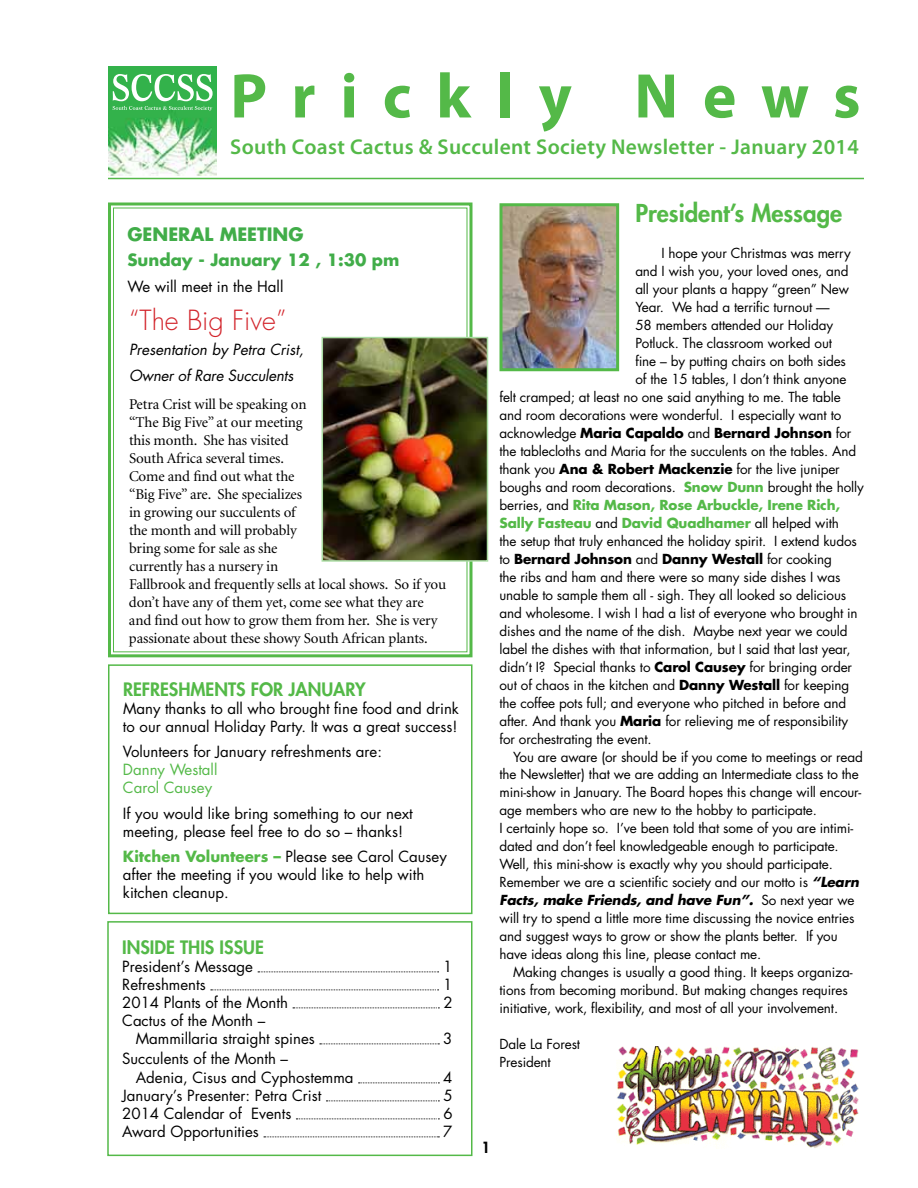
<style>
.page{position:relative;width:918px;height:1188px;background:#fff}
.page>*{position:absolute;margin:0;border:0;box-sizing:border-box;transform-origin:0 0}
.t1{font:700 63.6px "Myriad Pro";letter-spacing:.39em;color:#54b948}
.t2{font:300 27px "Futura";color:#d2232a}
.t3{font:800 24px "Futura";color:#54b948}
.t4{font:600 21.45px "Myriad Pro";letter-spacing:.015em;color:#54b948}
.t5{font:800 18px "Futura";color:#54b948}
.t6{font:700 18px "Futura";color:#41ad49}
.t7{font:700 16.5px "Futura";color:#41ad49}
.t8{font:15px/18px "Futura";color:#000}
.t9{font:15px/18px "Minion";letter-spacing:-.01em;color:#000}
.t10{font:italic 15px/25.5px "Futura";color:#000}
.t11{font:15px/18px "Futura";color:#54b948}
.t12{font:800 15px "Futura";color:#000}
.t13{font:13.5px/18px "Futura";letter-spacing:-.01em;color:#000}
.t14{font:700 13.5px "Futura";letter-spacing:-.01em;color:#54b948}
.t15{font:700 13.5px "Futura";letter-spacing:-.01em;color:#000}
.t16{font:italic 700 13.5px "Futura";letter-spacing:-.01em;color:#000}
.s1{font-weight:700;color:#54b948}
.s2{font-weight:400}
.s3{font-weight:700}
.s4{font-weight:400;color:#000}
.s5{font-weight:700;font-style:italic}
.s6{font-weight:400;font-style:normal}
</style>
<div class="page">
<hr style="left:108px;top:178px;width:756px;height:1px;background:#54b948">
<img style="left:504px;top:207px;width:111px;height:160px">
<div style="left:500px;top:203px;width:119px;height:168px;border:3px solid #54b948"></div>
<svg style="left:258px;top:972px;width:181px;height:1px"></svg>
<svg style="left:211px;top:990px;width:228px;height:1px"></svg>
<svg style="left:293px;top:1008px;width:146px;height:1px"></svg>
<svg style="left:320px;top:1044px;width:119px;height:1px"></svg>
<svg style="left:359px;top:1083px;width:80px;height:1px"></svg>
<svg style="left:326px;top:1101px;width:113px;height:1px"></svg>
<svg style="left:296px;top:1119px;width:143px;height:1px"></svg>
<svg style="left:264px;top:1137px;width:175px;height:1px"></svg>
<div style="left:107px;top:921px;width:365px;height:235px;border:2px solid #54b948"></div>
<img style="left:108px;top:67px;width:109px;height:109px">
<img style="left:616px;top:1047px;width:243px;height:101px">
<svg style="left:108px;top:202px;width:366px;height:456px"></svg>
<div style="left:108px;top:664px;width:364px;height:250px;border:2px solid #54b948"></div>
<img style="left:325px;top:340px;width:160px;height:219px">
<div style="left:322px;top:337px;width:166px;height:225px;border:2px solid #aadca3"></div>
<h1 class="t1" style="left:230px;top:55px;width:632px">Prickly News</h1>
<h3 class="t4" style="left:230px;top:133px;width:630px">South Coast Cactus &amp; Succulent Society Newsletter - January 2014</h3>
<h3 class="t6" style="left:128px;top:222px;width:175px">General Meeting</h3>
<p class="t7" style="left:128px;top:249px;width:274px">Sunday - January 12 , 1:30 pm</p>
<p class="t8" style="left:128px;top:277px;width:157px">We will meet in the Hall</p>
<h2 class="t2" style="left:129px;top:303px;width:159px">“The Big Five”</h2>
<p class="t10" style="left:129px;top:337px;width:176px">Presentation by Petra Crist,<br>Owner of Rare Succulents</p>
<p class="t9" style="left:129px;top:395px;width:319px">Petra Crist will be speaking on<br>“The Big Five” at our meeting<br>this month. She has visited<br>South Africa several times.<br>Come and find out what the<br>“Big Five” are. She specializes<br>in growing our succulents of<br>the month and will probably<br>bring some for sale as she<br>currently has a nursery in<br>Fallbrook and frequently sells at local shows. So if you don’t have any of them yet, come see what they are and find out how to grow them from her. She is very passionate about these showy South African plants.</p>
<h3 class="t5" style="left:123px;top:677px;width:244px">REFRESHMENTS FOR JANUARY</h3>
<p class="t8" style="left:123px;top:699px;width:338px">Many thanks to all who brought fine food and drink to our annual Holiday Party. It was a great success!</p>
<p class="t8" style="left:123px;top:743px;width:261px">Volunteers for January refreshments are:</p>
<p class="t11" style="left:123px;top:761px;width:96px">Danny Westall<br>Carol Causey</p>
<p class="t8" style="left:123px;top:804px;width:291px">If you would like bring something to our next meeting, please feel free to do so – thanks!</p>
<p class="t8" style="left:123px;top:848px;width:325px"><span class="s1">Kitchen Volunteers –</span> Please see Carol Causey after the meeting if you would like to help with kitchen cleanup.</p>
<h3 class="t5" style="left:122px;top:936px;width:143px">INSIDE THIS ISSUE</h3>
<p class="t8" style="left:122px;top:958px;width:132px">President’s Message</p>
<p class="t8" style="left:443px;top:958px;width:11px">1</p>
<p class="t8" style="left:122px;top:976px;width:85px">Refreshments</p>
<p class="t8" style="left:443px;top:976px;width:11px">1</p>
<p class="t8" style="left:122px;top:994px;width:167px">2014 Plants of the Month</p>
<p class="t8" style="left:443px;top:994px;width:11px">2</p>
<p class="t8" style="left:136px;top:1012px;width:181px;text-indent:-14px">Cactus of the Month –<br>Mammillaria straight spines</p>
<p class="t8" style="left:443px;top:1030px;width:11px">3</p>
<p class="t8" style="left:136px;top:1048px;width:219px;line-height:19.5px;text-indent:-14px">Succulents of the Month –<br>Adenia, Cisus and Cyphostemma</p>
<p class="t8" style="left:443px;top:1069px;width:11px">4</p>
<p class="t8" style="left:122px;top:1087px;width:201px">January’s Presenter: Petra Crist</p>
<p class="t8" style="left:443px;top:1087px;width:11px">5</p>
<p class="t8" style="left:122px;top:1105px;width:171px">2014 Calendar of Events</p>
<p class="t8" style="left:443px;top:1105px;width:11px">6</p>
<p class="t8" style="left:122px;top:1123px;width:138px">Award Opportunities</p>
<p class="t8" style="left:443px;top:1123px;width:11px">7</p>
<h3 class="t3" style="left:635px;top:197px;width:208px">PRESIDENT’S MESSAGE</h3>
<p class="t13" style="left:662px;top:243px;width:191px">I hope your Christmas was merry</p>
<p class="t13" style="left:635px;top:261px;width:215px">and I wish you, your loved ones, and</p>
<p class="t13" style="left:635px;top:279px;width:215px">all your plants a happy “green” New</p>
<p class="t13" style="left:635px;top:297px;width:196px">Year. We had a terrific turnout —</p>
<p class="t13" style="left:635px;top:315px;width:199px">58 members attended our Holiday</p>
<p class="t13" style="left:635px;top:333px;width:198px">Potluck. The classroom worked out</p>
<p class="t13" style="left:635px;top:351px;width:212px">fine – by putting chairs on both sides</p>
<p class="t13" style="left:635px;top:369px;width:213px">of the 15 tables, I don’t think anyone</p>
<p class="t13" style="left:500px;top:387px;width:343px">felt cramped; at least no one said anything to me. The table</p>
<p class="t13" style="left:500px;top:405px;width:343px">and room decorations were wonderful. I especially want to</p>
<p class="t15" style="left:500px;top:423px;width:353px"><span class="s2">acknowledge</span> Maria Capaldo <span class="s2">and</span> Bernard Johnson <span class="s2">for</span></p>
<p class="t13" style="left:500px;top:441px;width:358px">the tablecloths and Maria for the succulents on the tables. And</p>
<p class="t13" style="left:500px;top:459px;width:342px">thank you <span class="s3">Ana &amp; Robert Mackenzie</span> for the live juniper</p>
<p class="t13" style="left:500px;top:477px;width:366px">boughs and room decorations. <span class="s1">Snow Dunn</span> brought the holly</p>
<p class="t14" style="left:500px;top:495px;width:342px"><span class="s4">berries, and</span> Rita Mason, Rose Arbuckle, Irene Rich,</p>
<p class="t14" style="left:500px;top:513px;width:341px">Sally Fasteau <span class="s4">and</span> David Quadhamer <span class="s4">all helped with</span></p>
<p class="t13" style="left:500px;top:531px;width:359px">the setup that truly enhanced the holiday spirit. I extend kudos</p>
<p class="t15" style="left:500px;top:549px;width:334px"><span class="s2">to</span> Bernard Johnson <span class="s2">and</span> Danny Westall <span class="s2">for cooking</span></p>
<p class="t13" style="left:500px;top:567px;width:342px">the ribs and ham and there were so many side dishes I was</p>
<p class="t13" style="left:500px;top:585px;width:348px">unable to sample them all - sigh. They all looked so delicious</p>
<p class="t13" style="left:500px;top:603px;width:360px">and wholesome. I wish I had a list of everyone who brought in</p>
<p class="t13" style="left:500px;top:621px;width:350px">dishes and the name of the dish. Maybe next year we could</p>
<p class="t13" style="left:500px;top:639px;width:353px">label the dishes with that information, but I said that last year,</p>
<p class="t13" style="left:500px;top:657px;width:354px">didn’t I? Special thanks to <span class="s3">Carol Causey</span> for bringing order</p>
<p class="t13" style="left:500px;top:675px;width:351px">out of chaos in the kitchen and <span class="s3">Danny Westall</span> for keeping</p>
<p class="t13" style="left:500px;top:693px;width:348px">the coffee pots full; and everyone who pitched in before and</p>
<p class="t13" style="left:500px;top:711px;width:350px">after. And thank you <span class="s3">Maria</span> for relieving me of responsibility</p>
<p class="t13" style="left:500px;top:729px;width:154px">for orchestrating the event.</p>
<p class="t13" style="left:513px;top:747px;width:351px">You are aware (or should be if you come to meetings or read</p>
<p class="t13" style="left:500px;top:765px;width:361px">the Newsletter) that we are adding an Intermediate class to the</p>
<p class="t13" style="left:500px;top:783px;width:363px">mini-show in January. The Board hopes this change will encour-</p>
<p class="t13" style="left:500px;top:801px;width:319px">age members who are new to the hobby to participate.</p>
<p class="t13" style="left:500px;top:819px;width:355px">I certainly hope so. I’ve been told that some of you are intimi-</p>
<p class="t13" style="left:500px;top:837px;width:341px">dated and don’t feel knowledgeable enough to participate.</p>
<p class="t13" style="left:500px;top:855px;width:335px">Well, this mini-show is exactly why you should participate.</p>
<p class="t13" style="left:500px;top:873px;width:361px">Remember we are a scientific society and our motto is <span class="s5">“Learn</span></p>
<p class="t16" style="left:500px;top:891px;width:356px">Facts, make Friends, and have Fun”. <span class="s6">So next year we</span></p>
<p class="t13" style="left:500px;top:909px;width:356px">will try to spend a little more time discussing the novice entries</p>
<p class="t13" style="left:500px;top:927px;width:340px">and suggest ways to grow or show the plants better. If you</p>
<p class="t13" style="left:500px;top:945px;width:263px">have ideas along this line, please contact me.</p>
<p class="t13" style="left:513px;top:963px;width:341px">Making changes is usually a good thing. It keeps organiza-</p>
<p class="t13" style="left:500px;top:981px;width:350px">tions from becoming moribund. But making changes requires</p>
<p class="t13" style="left:500px;top:999px;width:340px">initiative, work, flexibility, and most of all your involvement.</p>
<p class="t13" style="left:500px;top:1035px;width:82px">Dale La Forest<br>President</p>
<p class="t12" style="left:482px;top:1137px;width:10px">1</p>
</div>
